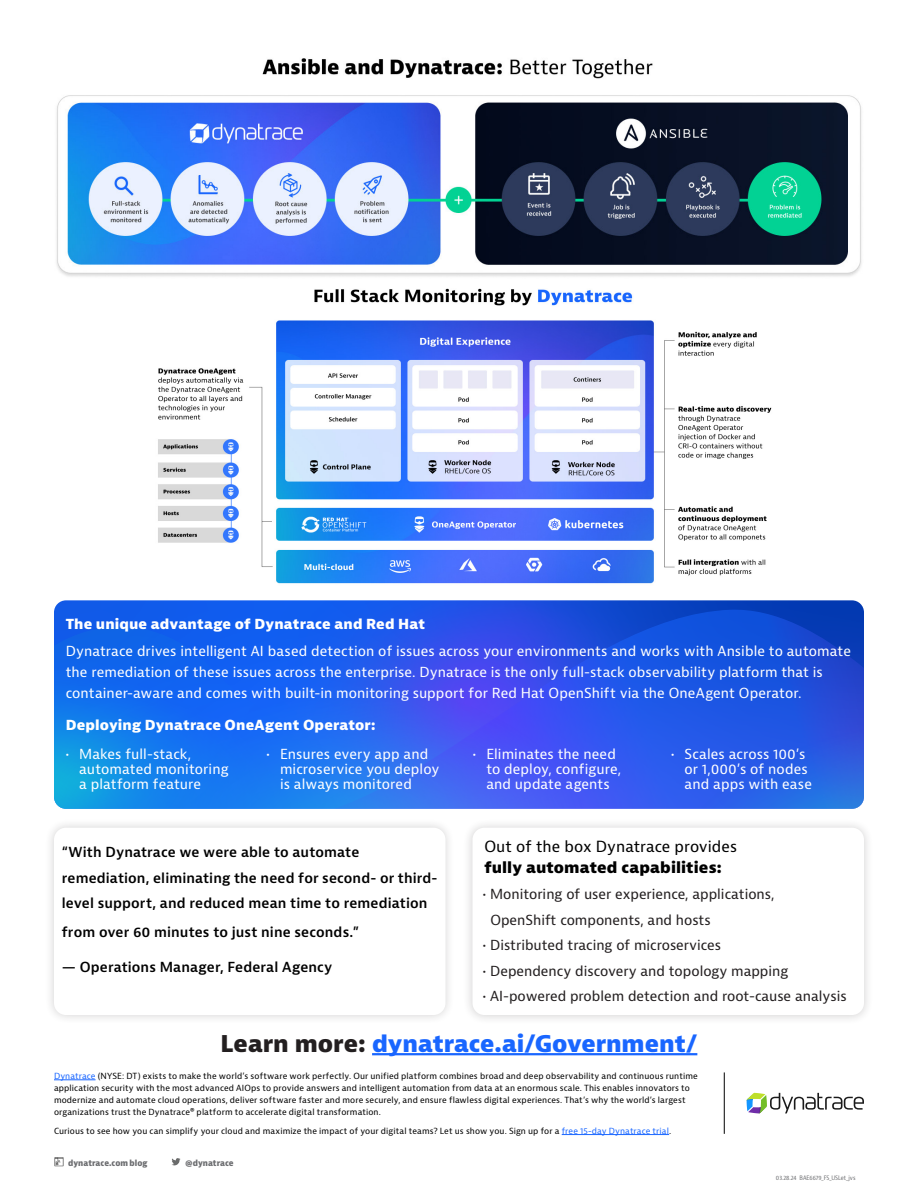
<style>
.page{position:relative;width:918px;height:1188px;background:#fff}
.page>*{position:absolute;margin:0;border:0;box-sizing:border-box;transform-origin:0 0}
.H2_center{font:800 22.5px "Bernina Sans";color:#1966ff}
.Call_out{font:15px "Bernina Sans";color:#000}
.Call_out-2{font:800 15px "Bernina Sans";letter-spacing:.005em;color:#000}
.Body_General{font:13.5px/15px "Bernina Sans";letter-spacing:.005em;color:#fff}
.Call_out-3{font:600 13.5px/25.5px "Bernina Sans";letter-spacing:.01em;color:#000}
.t1{font:13.5px "Bernina Sans";color:#231f20}
.t2{font:800 13.5px "Bernina Sans";letter-spacing:.01em;color:#fff}
.Boilerplate{font:8.25px/12px "Bernina Sans";letter-spacing:.01em;color:#000}
.Social_media{font:700 condensed 8.25px "Bernina Sans";letter-spacing:.005em;color:#6c6d70}
.Bug{font:condensed 6px "Bernina Sans";letter-spacing:-.005em;color:#6c6d70}
.s1{color:#231f20}
.s2{color:#1966ff}
</style>
<div class="page">
<img style="left:158px;top:288px;width:614px;height:296px">
<svg style="left:747px;top:1093px;width:117px;height:21px"></svg>
<hr style="left:724px;top:1072px;width:1px;height:62px;background:#000">
<hr style="left:54px;top:1080px;width:42px;height:1px;background:#1966ff">
<hr style="left:562px;top:1134px;width:107px;height:1px;background:#1966ff">
<svg style="left:54px;top:1157px;width:9px;height:9px"></svg>
<svg style="left:172px;top:1158px;width:8px;height:7px"></svg>
<svg style="left:54px;top:600px;width:286px;height:14px;background:#1860ec"></svg>
<svg style="left:340px;top:600px;width:524px;height:209px;background:#1e53db"></svg>
<svg style="left:54px;top:614px;width:617px;height:195px;background:#2462ee"></svg>
<div style="left:44px;top:818px;width:411px;height:207px;background:#f7f7f7"></div>
<div style="left:54px;top:828px;width:391px;height:187px;background:#fff;border-radius:12px"></div>
<div style="left:463px;top:818px;width:411px;height:207px;background:#231f20;opacity:.2"></div>
<div style="left:473px;top:828px;width:391px;height:187px;background:#fff;border-radius:12px"></div>
<hr style="left:372px;top:1053px;width:325px;height:2px;background:#1966ff">
<img style="left:56px;top:58px;width:806px;height:219px">
<h4 class="t2" style="left:66px;top:615px;width:361px">The unique advantage of Dynatrace and Red Hat</h4>
<p class="Body_General" style="left:66px;top:641px;width:787px;line-height:21px">Dynatrace drives intelligent AI based detection of issues across your environments and works with Ansible to automate the remediation of these issues across the enterprise. Dynatrace is the only full-stack observability platform that is container-aware and comes with built-in monitoring support for Red Hat OpenShift via the OneAgent Operator.</p>
<h4 class="t2" style="left:66px;top:716px;width:312px">Deploying Dynatrace OneAgent Operator:</h4>
<p class="Body_General" style="left:79px;top:747px;width:151px;text-indent:-14px">• Makes full-stack, automated monitoring a platform feature</p>
<p class="Body_General" style="left:280px;top:747px;width:161px;text-indent:-14px">• Ensures every app and microservice you deploy is always monitored</p>
<p class="Body_General" style="left:486px;top:747px;width:136px;text-indent:-14px">• Eliminates the need to deploy, configure, and update agents</p>
<p class="Body_General" style="left:685px;top:747px;width:129px;text-indent:-14px">• Scales across 100’s or 1,000’s of nodes and apps with ease</p>
<p class="Call_out-3" style="left:62px;top:840px;width:377px">“With Dynatrace we were able to automate remediation, eliminating the need for second- or third&shy;level support, and reduced mean time to remediation</p>
<p class="Call_out-3" style="left:62px;top:919px;width:299px">from over 60 minutes to just nine seconds.”</p>
<p class="Call_out-3" style="left:62px;top:955px;width:272px">— Operations Manager, Federal Agency</p>
<p class="Call_out" style="left:484px;top:837px;width:254px">Out of the box Dynatrace provides</p>
<p class="Call_out-2" style="left:484px;top:858px;width:239px">fully automated capabilities:</p>
<p class="t1" style="left:483px;top:886px;width:293px">• Monitoring of user experience, applications,</p>
<p class="t1" style="left:490px;top:911px;width:222px">OpenShift components, and hosts</p>
<p class="t1" style="left:483px;top:937px;width:240px">• Distributed tracing of microservices</p>
<p class="t1" style="left:483px;top:962px;width:307px">• Dependency discovery and topology mapping</p>
<p class="t1" style="left:483px;top:988px;width:365px">• AI-powered problem detection and root-cause analysis</p>
<p class="H2_center" style="left:221px;top:1028px;width:478px"><span class="s1">Learn more:</span> dynatrace.ai/Government/</p>
<p class="Boilerplate" style="left:54px;top:1070px;width:645px"><span class="s2">Dynatrace</span> (NYSE: DT) exists to make the world’s software work perfectly. Our unified platform combines broad and deep observability and continuous runtime application security with the most advanced AIOps to provide answers and intelligent automation from data at an enormous scale. This enables innovators to modernize and automate cloud operations, deliver software faster and more securely, and ensure flawless digital experiences. That’s why the world’s largest organizations trust the Dynatrace® platform to accelerate digital transformation.</p>
<p class="Boilerplate" style="left:54px;top:1125px;width:619px">Curious to see how you can simplify your cloud and maximize the impact of your digital teams? Let us show you. Sign up for a <span class="s2">free 15-day Dynatrace trial</span>.</p>
<p class="Social_media" style="left:68px;top:1158px;width:81px">dynatrace.com blog</p>
<p class="Social_media" style="left:185px;top:1158px;width:50px">@dynatrace</p>
<p class="Bug" style="left:776px;top:1174px;width:81px">03.28.24 BAE6679_FS_USLet_jvs</p>
</div>
